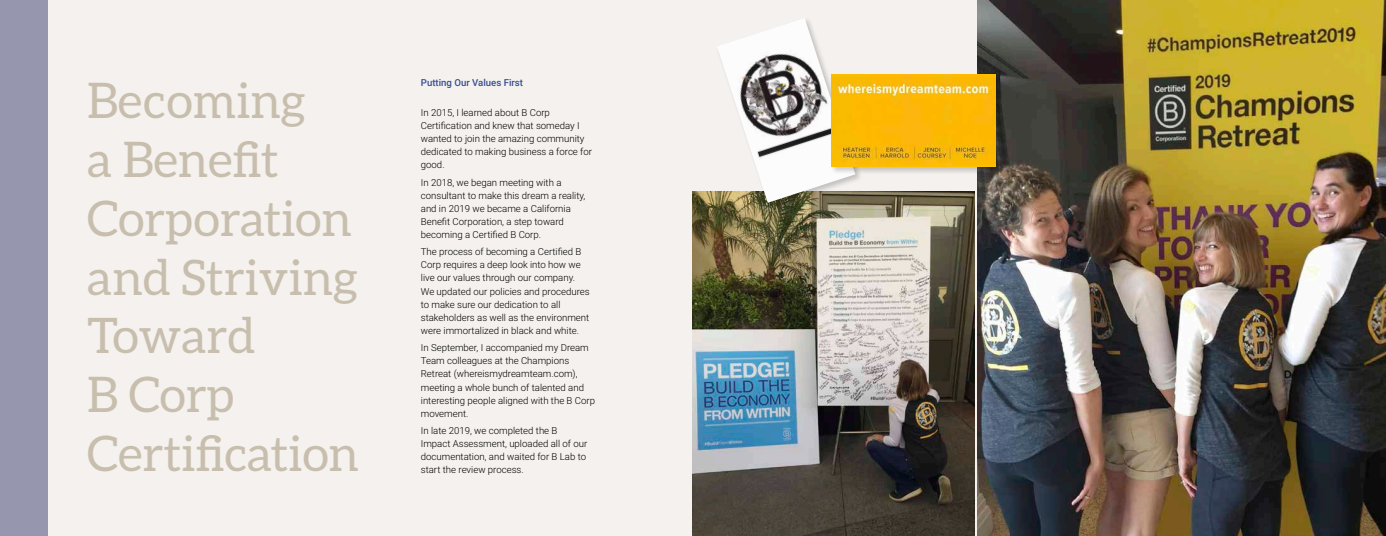
<style>
.page{position:relative;width:1386px;height:536px;background:#fff}
.page>*{position:absolute;margin:0;border:0;box-sizing:border-box;transform-origin:0 0}
.t1{font:49px/58.8px "Aleo";color:#c8bead}
.t2{font:300 9.62px/13.1px "Roboto";color:#000}
.t3{font:500 9.62px "Roboto";color:#384d91}
</style>
<div class="page">
<div style="left:0;top:0;width:693px;height:535px;background:#f4f1ee"></div>
<div style="left:693px;top:0;width:693px;height:535px;background:#f4f1ee"></div>
<div style="left:0;top:0;width:47px;height:536px;background:#9696af"></div>
<img style="left:978px;top:0;width:408px;height:536px">
<img style="left:693px;top:191px;width:282px;height:345px">
<div style="left:716px;top:17px;width:147px;height:193px;background:#000;opacity:.2"></div>
<img style="left:717px;top:18px;width:138px;height:185px">
<div style="left:830px;top:73px;width:173px;height:101px;background:#000;opacity:.2"></div>
<img style="left:831px;top:74px;width:165px;height:93px">
<h1 class="t1" style="left:87px;top:70px;width:273px">Becoming<br>a Benefit<br>Corporation and Striving<br>Toward<br>B Corp<br>Certification</h1>
<p class="t3" style="left:421px;top:75px;width:104px">Putting Our Values First</p>
<p class="t2" style="left:421px;top:105px;width:173px">In 2015, I learned about B Corp<br>Certification and knew that someday I wanted to join the amazing community dedicated to making business a force for good.</p>
<p class="t2" style="left:421px;top:175px;width:166px">In 2018, we began meeting with a consultant to make this dream a reality, and in 2019 we became a California Benefit Corporation, a step toward becoming a Certified B Corp.</p>
<p class="t2" style="left:421px;top:245px;width:170px">The process of becoming a Certified B Corp requires a deep look into how we live our values through our company.<br>We updated our policies and procedures to make sure our dedication to all stakeholders as well as the environment were immortalized in black and white.</p>
<p class="t2" style="left:421px;top:340px;width:176px">In September, I accompanied my Dream<br>Team colleagues at the Champions<br>Retreat (whereismydreamteam.com), meeting a whole bunch of talented and interesting people aligned with the B Corp movement.</p>
<p class="t2" style="left:421px;top:423px;width:168px">In late 2019, we completed the B Impact Assessment, uploaded all of our documentation, and waited for B Lab to start the review process.</p>
</div>
